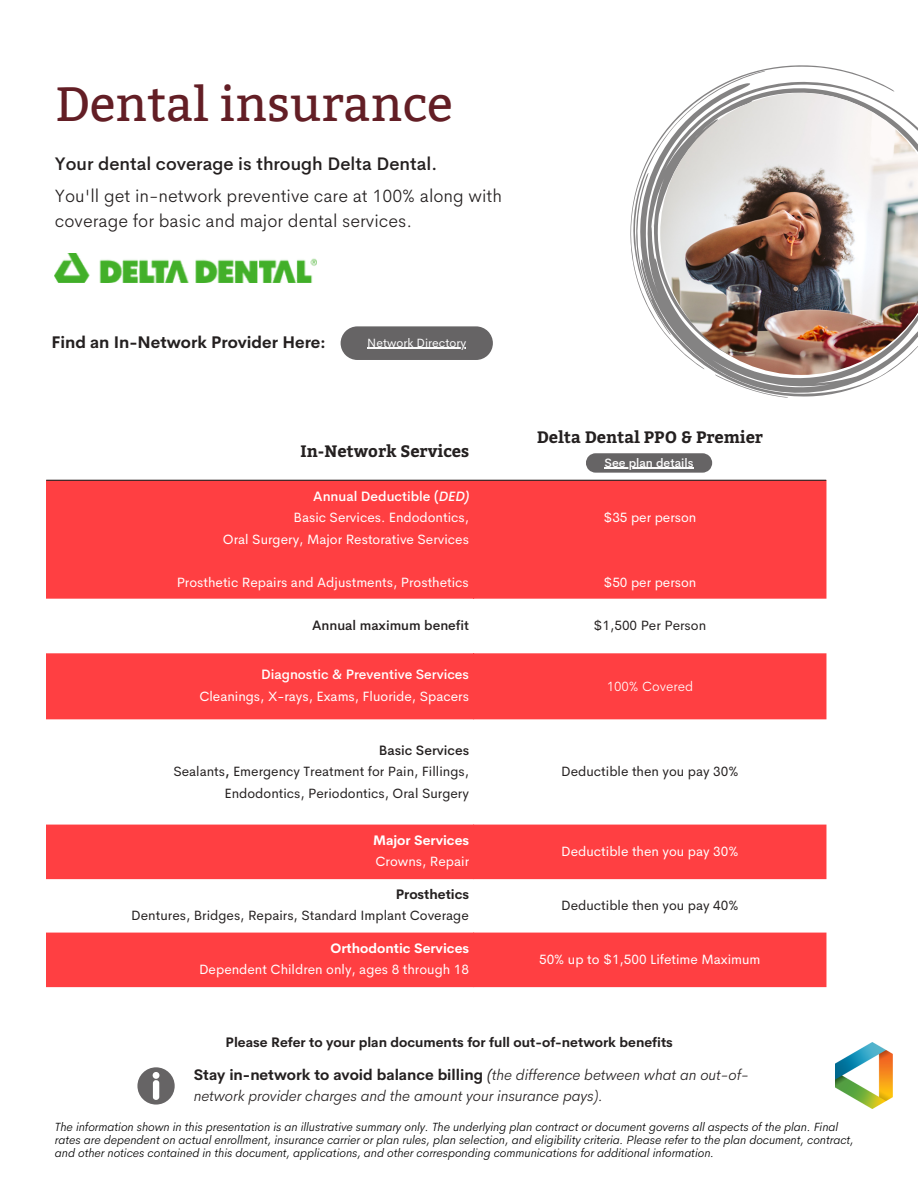
<style>
.page{position:relative;width:918px;height:1188px;background:#fff}
.page>*{position:absolute;margin:0;border:0;box-sizing:border-box;transform-origin:0 0}
.t1{font:48px "Bitter";color:#631e25}
.t2{font:300 18px/25.2px "Cerebri Sans";color:#242020}
.t3{font:500 18px "Cerebri Sans";color:#242020}
.t4{font:700 16.5px "Bitter";color:#242020}
.t5{font:700 16.5px "Cerebri Sans";color:#242020}
.t6{font:italic 300 15px/20.2px "Cerebri Sans";color:#242020}
.t7{font:13.5px/21.3px "Cerebri Sans";color:#fff;text-align:right}
.t8{font:13.5px/21.3px "Cerebri Sans";color:#242020;text-align:right}
.t9{font:700 13.5px "Cerebri Sans";color:#242020}
.t10{font:700 13.5px "Cerebri Sans";color:#fff}
.t11{font:500 13.5px "Cerebri Sans";color:#fff}
.t12{font:500 13.5px "Cerebri Sans";color:#242020}
.t13{font:300 13.5px "Cerebri Sans";color:#fff}
.t14{font:italic 300 12px/13px "Cerebri Sans";color:#000}
.t15{font:12px "Cerebri Sans";color:#fcfcfc}
.t16{font:500 12px "Cerebri Sans";color:#fcfcfc}
.s1{font-weight:500}
.s2{font-weight:500;font-style:italic}
.s3{font-weight:700;font-style:normal}
.s4{font-weight:400}
</style>
<div class="page">
<svg style="left:630px;top:65px;width:265px;height:197px"></svg>
<svg style="left:633px;top:71px;width:132px;height:102px"></svg>
<svg style="left:633px;top:173px;width:250px;height:224px"></svg>
<img style="left:660px;top:93px;width:258px;height:282px">
<svg style="left:137px;top:1067px;width:38px;height:37px"></svg>
<svg style="left:46px;top:481px;width:780px;height:506px;fill:#ff3f42"></svg>
<hr style="left:46px;top:480px;width:780px;height:1px;background:#252525">
<svg style="left:341px;top:326px;width:152px;height:34px;background:#716f70"></svg>
<hr style="left:367px;top:348px;width:99px;height:1px;background:#fcfcfc">
<img style="left:55px;top:254px;width:262px;height:29px">
<img style="left:835px;top:1042px;width:58px;height:67px">
<svg style="left:586px;top:453px;width:126px;height:20px;background:#757374"></svg>
<hr style="left:605px;top:468px;width:89px;height:1px;background:#fcfcfc">
<h1 class="t1" style="left:55px;top:76px;width:399px">Dental insurance</h1>
<h2 class="t3" style="left:55px;top:152px;width:384px">Your dental coverage is through Delta Dental.</h2>
<h2 class="t2" style="left:55px;top:183px;width:449px">You'll get in-network preventive care at 100% along with coverage for basic and major dental services.</h2>
<h3 class="t5" style="left:51px;top:331px;width:276px">Find an In-Network Provider Here:</h3>
<p class="t15" style="left:367px;top:335px;width:100px">Network Directory</p>
<h3 class="t4" style="left:301px;top:439px;width:170px">In-Network Services</h3>
<p class="t7" style="left:223px;top:486px;width:248px"><span class="s1">Annual Deductible (</span><span class="s2">DED)<br></span>Basic Services. Endodontics,<br>Oral Surgery, Major Restorative Services</p>
<p class="t7" style="left:177px;top:571px;width:294px">Prosthetic Repairs and Adjustments, Prosthetics</p>
<h3 class="t4" style="left:537px;top:425px;width:228px">Delta Dental PPO &amp; Premier</h3>
<p class="t16" style="left:605px;top:455px;width:91px">See plan details</p>
<p class="t7" style="left:603px;top:507px;width:95px">$35 per person</p>
<p class="t7" style="left:603px;top:571px;width:95px">$50 per person</p>
<p class="t12" style="left:312px;top:616px;width:159px">Annual maximum benefit</p>
<p class="t8" style="left:594px;top:615px;width:114px">$1,500 Per Person</p>
<p class="t11" style="left:261px;top:666px;width:209px">Diagnostic &amp; Preventive Services</p>
<p class="t7" style="left:199px;top:685px;width:271px">Cleanings, X-rays, Exams, Fluoride, Spacers</p>
<p class="t13" style="left:607px;top:677px;width:88px">100% Covered</p>
<p class="t8" style="left:173px;top:740px;width:297px"><span class="s1">Basic Services<br></span>Sealants<span class="s1">,</span> Emergency Treatment for Pain, Fillings,<br>Endodontics, Periodontics, Oral Surgery</p>
<p class="t10" style="left:373px;top:832px;width:98px">Major Services</p>
<p class="t7" style="left:375px;top:851px;width:95px">Crowns, Repair</p>
<p class="t9" style="left:396px;top:886px;width:75px">Prosthetics</p>
<p class="t8" style="left:131px;top:905px;width:339px">Dentures, Bridges, Repairs, Standard Implant Coverage</p>
<p class="t10" style="left:331px;top:940px;width:140px">Orthodontic Services</p>
<p class="t7" style="left:199px;top:959px;width:271px">Dependent Children only, ages 8 through 18</p>
<p class="t8" style="left:561px;top:761px;width:179px">Deductible then you pay 30%</p>
<p class="t7" style="left:561px;top:841px;width:179px">Deductible then you pay 30%</p>
<p class="t8" style="left:561px;top:895px;width:179px">Deductible then you pay 40%</p>
<p class="t7" style="left:539px;top:949px;width:223px">50% up to $1,500 Lifetime Maximum</p>
<p class="t9" style="left:226px;top:1033px;width:449px">Please Refer to your plan documents for full out-of-network benefits</p>
<p class="t6" style="left:194px;top:1065px;width:556px"><span class="s3">Stay in-network to avoid balance billing</span> <span class="s4">(</span>the difference between what an out-of&shy;network provider charges and the amount your insurance pays).</p>
<p class="t14" style="left:55px;top:1121px;width:800px">The information shown in this presentation is an illustrative summary only. The underlying plan contract or document governs all aspects of the plan. Final rates are dependent on actual enrollment, insurance carrier or plan rules, plan selection, and eligibility criteria. Please refer to the plan document, contract, and other notices contained in this document, applications, and other corresponding communications for additional information.</p>
</div>
